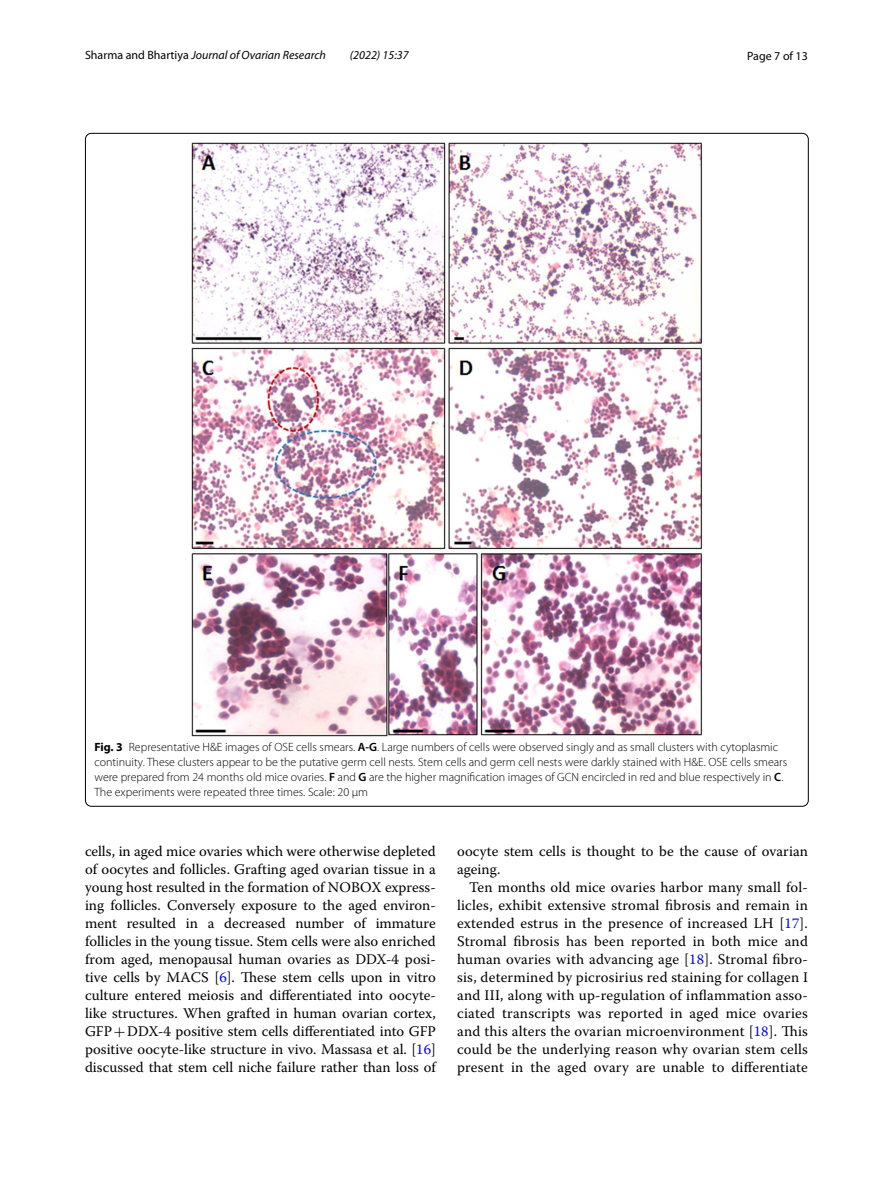
<style>
.page{position:relative;width:893px;height:1187px;background:#fff}
.page>*{position:absolute;margin:0;border:0;box-sizing:border-box;transform-origin:0 0}
.t1{font:14.7px/18px "Warnock Pro";letter-spacing:.005em;color:#000;text-align:justify}
.t2{font:300 12px/15px "Myriad Pro";color:#000}
.t3{font:italic 12px "Myriad Pro";color:#000}
.t4{font:12px "Myriad Pro";color:#000}
.s1{font-style:normal}
.s2{font-weight:700}
.s3{font-weight:600}
.s4{color:#00f}
.s5{font-family:"MTSY"}
</style>
<div class="page">
<img style="left:192px;top:142px;width:510px;height:594px">
<p class="t3" style="left:85px;top:48px;width:242px"><span class="s1">Sharma and Bhartiya</span> Journal of Ovarian Research</p>
<p class="t3" style="left:350px;top:48px;width:60px">(2022) 15:37</p>
<p class="t4" style="left:747px;top:48px;width:62px">Page 7 of 13</p>
<p class="t2" style="left:94px;top:740px;width:694px"><span class="s2">Fig. 3</span> Representative H&amp;E images of OSE cells smears. <span class="s3">A-G</span>. Large numbers of cells were observed singly and as small clusters with cytoplasmic continuity. These clusters appear to be the putative germ cell nests. Stem cells and germ cell nests were darkly stained with H&amp;E. OSE cells smears were prepared from 24 months old mice ovaries. <span class="s3">F</span> and <span class="s3">G</span> are the higher magnification images of GCN encircled in red and blue respectively in <span class="s3">C</span>.<br>The experiments were repeated three times. Scale: 20 µm</p>
<p class="t1" style="left:85px;top:841px;width:352px">cells, in aged mice ovaries which were otherwise depleted of oocytes and follicles. Grafting aged ovarian tissue in a young host resulted in the formation of NOBOX express&shy;ing follicles. Conversely exposure to the aged environ&shy;ment resulted in a decreased number of immature follicles in the young tissue. Stem cells were also enriched from aged, menopausal human ovaries as DDX-4 posi&shy;tive cells by MACS [<span class="s4">6</span>]. These stem cells upon in vitro culture entered meiosis and differentiated into oocyte&shy;like structures. When grafted in human ovarian cortex, GFP<span class="s5">+</span>DDX-4 positive stem cells differentiated into GFP positive oocyte-like structure in vivo. Massasa et al. [<span class="s4">16</span>] discussed that stem cell niche failure rather than loss of</p>
<p class="t1" style="left:457px;top:841px;width:352px">oocyte stem cells is thought to be the cause of ovarian ageing.</p>
<p class="t1" style="left:457px;top:877px;width:352px;text-indent:12px">Ten months old mice ovaries harbor many small fol&shy;licles, exhibit extensive stromal fibrosis and remain in extended estrus in the presence of increased LH [<span class="s4">17</span>].<br>Stromal fibrosis has been reported in both mice and human ovaries with advancing age [<span class="s4">18</span>]. Stromal fibro&shy;sis, determined by picrosirius red staining for collagen I and III, along with up-regulation of inflammation asso&shy;ciated transcripts was reported in aged mice ovaries and this alters the ovarian microenvironment [<span class="s4">18</span>]. This could be the underlying reason why ovarian stem cells present in the aged ovary are unable to differentiate</p>
</div>
